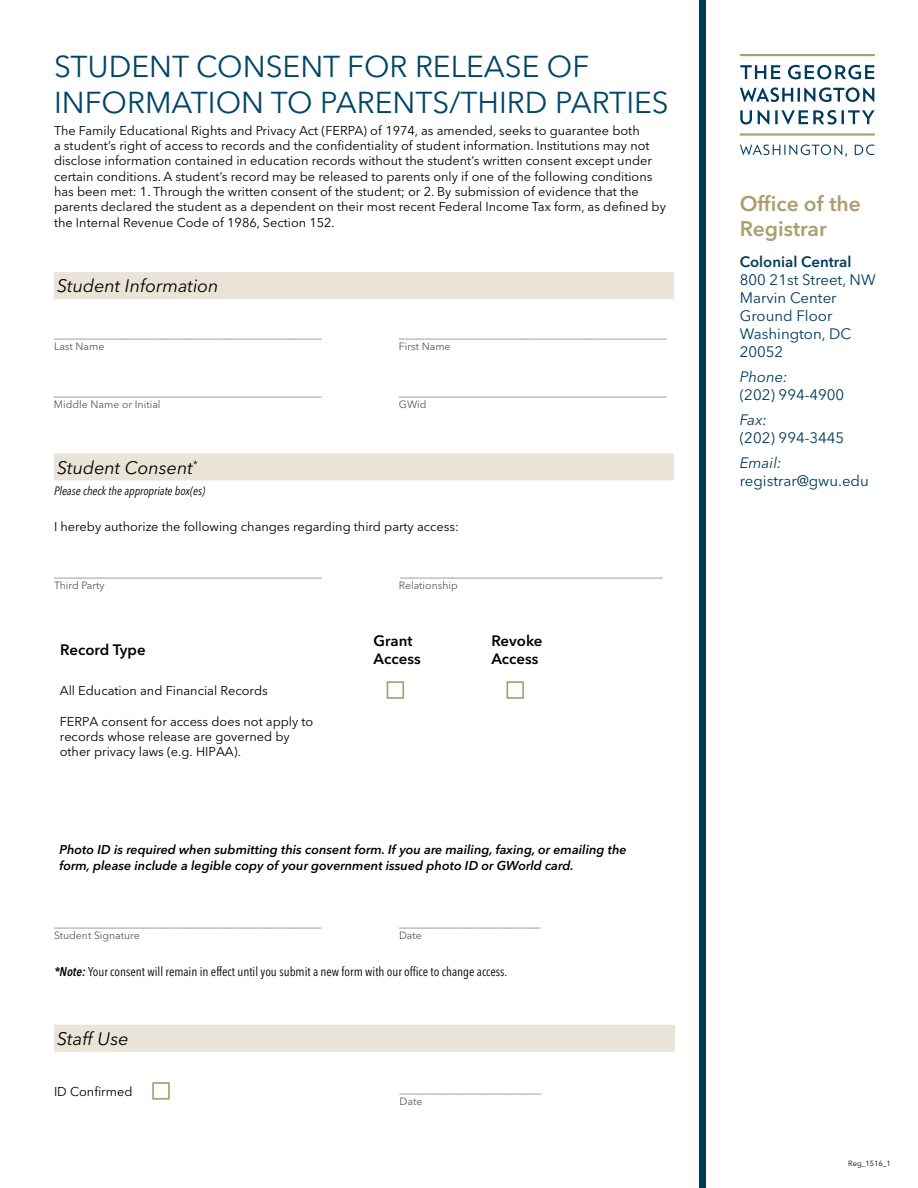
<style>
.page{position:relative;width:918px;height:1188px;background:#fff}
.page>*{position:absolute;margin:0;border:0;box-sizing:border-box;transform-origin:0 0}
.t1{font:30px/36px "Avenir Next LT Pro";color:#004669}
.t2{font:600 21px/25.2px "Avenir Next LT Pro";color:#ad9e6e}
.t3{font:italic 18px "Avenir Next LT Pro";color:#000}
.t4{font:15px/18px "Avenir Next LT Pro";color:#003a5d}
.t5{font:600 15px/18px "Avenir Next LT Pro";color:#000}
.t6{font:italic 15px "Avenir Next LT Pro";color:#003a5d}
.t7{font:600 15px "Avenir Next LT Pro";color:#003a5d}
.t8{font:12.75px/15.3px "Avenir Next LT Pro";color:#000}
.t9{font:italic 600 12.75px/15.6px "Avenir Next LT Pro";color:#000}
.t10{font:condensed 12.75px "Avenir Next LT Pro";color:#000}
.t11{font:italic condensed 12px "Avenir Next LT Pro";color:#000}
.t12{font:10.5px/12px "Avenir Next LT Pro";color:#58595b}
.t13{font:7.5px "Avenir Next LT Pro";color:#000}
.s1{font-weight:600;font-style:italic}
</style>
<div class="page">
<svg style="left:740px;top:65px;width:135px;height:92px"></svg>
<hr style="left:740px;top:133px;width:135px;height:3px;background:#ad9e6e">
<hr style="left:740px;top:54px;width:135px;height:2px;background:#ad9e6e">
<div style="left:54px;top:272px;width:620px;height:27px;background:#e9e4d7"></div>
<div style="left:54px;top:453px;width:620px;height:27px;background:#e9e4d7"></div>
<div style="left:699px;top:0;width:6px;height:1188px;background:#003a5d"></div>
<div style="left:387px;top:681px;width:17px;height:18px;border:2px solid #ad9e6e"></div>
<div style="left:506px;top:681px;width:18px;height:18px;border:2px solid #ad9e6e"></div>
<div style="left:152px;top:1082px;width:18px;height:18px;border:2px solid #ad9e6e"></div>
<div style="left:54px;top:1025px;width:621px;height:27px;background:#e9e4d7"></div>
<h1 class="t1" style="left:54px;top:48px;width:616px">STUDENT CONSENT FOR RELEASE OF<br>INFORMATION TO PARENTS/THIRD PARTIES</h1>
<p class="t8" style="left:54px;top:123px;width:614px">The Family Educational Rights and Privacy Act (FERPA) of 1974, as amended, seeks to guarantee both<br>a student’s right of access to records and the confidentiality of student information. Institutions may not disclose information contained in education records without the student’s written consent except under certain conditions. A student’s record may be released to parents only if one of the following conditions has been met: 1. Through the written consent of the student; or 2. By submission of evidence that the parents declared the student as a dependent on their most recent Federal Income Tax form, as defined by the Internal Revenue Code of 1986, Section 152.</p>
<h3 class="t3" style="left:57px;top:275px;width:163px">Student Information</h3>
<p class="t12" style="left:54px;top:328px;width:269px">___________________________________________________</p>
<p class="t12" style="left:399px;top:328px;width:269px">___________________________________________________</p>
<p class="t12" style="left:54px;top:340px;width:52px">Last Name</p>
<p class="t12" style="left:399px;top:340px;width:53px">First Name</p>
<p class="t12" style="left:54px;top:386px;width:269px">___________________________________________________</p>
<p class="t12" style="left:399px;top:386px;width:269px">___________________________________________________</p>
<p class="t12" style="left:54px;top:398px;width:108px">Middle Name or Initial</p>
<p class="t12" style="left:399px;top:398px;width:29px">GWid</p>
<h3 class="t3" style="left:57px;top:457px;width:142px">Student Consent<sup>*</sup></h3>
<p class="t11" style="left:54px;top:483px;width:153px">Please check the appropriate box(es)</p>
<p class="t8" style="left:54px;top:519px;width:407px">I hereby authorize the following changes regarding third party access:</p>
<p class="t12" style="left:54px;top:567px;width:269px">___________________________________________________</p>
<p class="t12" style="left:400px;top:567px;width:264px">__________________________________________________</p>
<p class="t12" style="left:54px;top:579px;width:52px">Third Party</p>
<p class="t12" style="left:399px;top:579px;width:60px">Relationship</p>
<p class="t5" style="left:60px;top:641px;width:87px">Record Type</p>
<p class="t8" style="left:60px;top:683px;width:210px">All Education and Financial Records</p>
<p class="t8" style="left:60px;top:714px;width:255px">FERPA consent for access does not apply to records whose release are governed by other privacy laws (e.g. HIPAA).</p>
<p class="t5" style="left:374px;top:632px;width:49px">Grant<br>Access</p>
<p class="t5" style="left:491px;top:632px;width:53px">Revoke<br>Access</p>
<p class="t9" style="left:59px;top:842px;width:569px">Photo ID is required when submitting this consent form. If you are mailing, faxing, or emailing the form, please include a legible copy of your government issued photo ID or GWorld card.</p>
<p class="t12" style="left:54px;top:917px;width:269px">___________________________________________________</p>
<p class="t12" style="left:399px;top:917px;width:143px">___________________________</p>
<p class="t12" style="left:54px;top:929px;width:87px">Student Signature</p>
<p class="t12" style="left:399px;top:929px;width:24px">Date</p>
<p class="t10" style="left:54px;top:964px;width:455px"><span class="s1">*Note:</span> Your consent will remain in effect until you submit a new form with our office to change access.</p>
<h3 class="t3" style="left:57px;top:1028px;width:73px">Staff Use</h3>
<p class="t8" style="left:54px;top:1084px;width:80px">ID Confirmed</p>
<p class="t12" style="left:400px;top:1083px;width:143px">___________________________<br>Date</p>
<h2 class="t2" style="left:740px;top:191px;width:123px">Office of the<br>Registrar</h2>
<p class="t7" style="left:740px;top:253px;width:113px">Colonial Central</p>
<p class="t4" style="left:740px;top:271px;width:137px">800 21st Street, NW<br>Marvin Center<br>Ground Floor<br>Washington, DC<br>20052</p>
<p class="t6" style="left:740px;top:368px;width:49px">Phone:</p>
<p class="t4" style="left:740px;top:386px;width:106px">(202) 994-4900</p>
<p class="t6" style="left:740px;top:411px;width:29px">Fax:</p>
<p class="t4" style="left:740px;top:429px;width:106px">(202) 994-3445</p>
<p class="t6" style="left:740px;top:454px;width:43px">Email:</p>
<p class="t4" style="left:740px;top:471px;width:131px">registrar@gwu.edu</p>
<p class="t13" style="left:848px;top:1159px;width:44px">Reg_1516_1</p>
</div>
